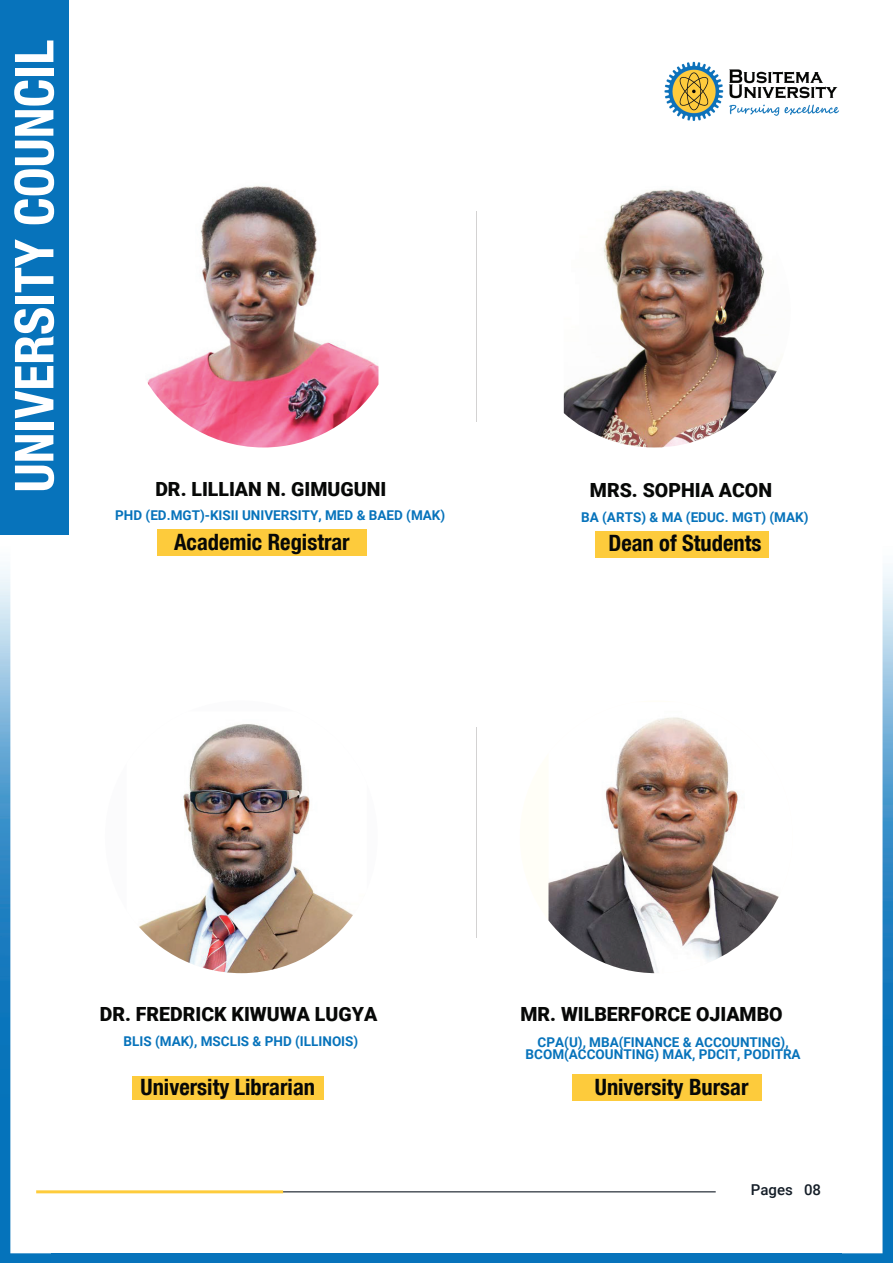
<style>
.page{position:relative;width:893px;height:1263px;background:#fff}
.page>*{position:absolute;margin:0;border:0;box-sizing:border-box;transform-origin:0 0}
.t1{font:700 condensed 53.85px "Helvetica Neue Condensed";color:#fff}
.t2{font:700 condensed 22.5px "Helvetica Neue Condensed";color:#070807}
.t3{font:900 19.5px "Roboto";color:#070807}
.t4{font:500 15px "Roboto";color:#141d27}
.t5{font:700 13.5px/12px "Roboto";color:#0773bb;text-align:center}
</style>
<div class="page">
<img style="left:0;top:534px;width:53px;height:729px">
<img style="left:841px;top:567px;width:52px;height:696px">
<div style="left:52px;top:1253px;width:789px;height:10px;background:#0773bb"></div>
<div style="left:157px;top:530px;width:209px;height:26px;background:#fdcb3c"></div>
<div style="left:595px;top:531px;width:174px;height:26px;background:#fdcb3c"></div>
<div style="left:0;top:0;width:68px;height:534px;background:#0773bb"></div>
<img style="left:664px;top:61px;width:175px;height:60px">
<img style="left:147px;top:186px;width:231px;height:261px">
<img style="left:564px;top:189px;width:213px;height:258px">
<div style="left:132px;top:1076px;width:192px;height:24px;background:#fdcb3c"></div>
<div style="left:572px;top:1074px;width:190px;height:26px;background:#fdcb3c"></div>
<div style="left:105px;top:700px;width:273px;height:273px;background:#fbfbfc;border-radius:50%"></div>
<img style="left:139px;top:724px;width:214px;height:249px">
<div style="left:520px;top:700px;width:273px;height:273px;background:#fffef7;border-radius:50%"></div>
<img style="left:548px;top:718px;width:231px;height:255px">
<hr style="left:249px;top:1191px;width:467px;height:1px;background:#141d27">
<hr style="left:36px;top:1190px;width:247px;height:3px;background:#fecc3c">
<hr style="left:476px;top:211px;width:1px;height:210px;background:#d3d2d2">
<hr style="left:476px;top:727px;width:1px;height:210px;background:#d3d2d2">
<h1 class="t1" style="left:2px;top:492px;width:454px;rotate:-90deg">UNIVERSITY COUNCIL</h1>
<h3 class="t3" style="left:155px;top:475px;width:232px">DR. LILLIAN N. GIMUGUNI</h3>
<h3 class="t3" style="left:590px;top:476px;width:184px">MRS. SOPHIA ACON</h3>
<p class="t5" style="left:115px;top:509px;width:332px">PHD (ED.MGT)-KISII UNIVERSITY, MED &amp; BAED (MAK)</p>
<p class="t5" style="left:581px;top:510px;width:229px">BA (ARTS) &amp; MA (EDUC. MGT) (MAK)</p>
<h2 class="t2" style="left:174px;top:529px;width:177px">Academic Registrar</h2>
<h2 class="t2" style="left:608px;top:530px;width:154px">Dean of Students</h2>
<h3 class="t3" style="left:100px;top:1001px;width:279px">DR. FREDRICK KIWUWA LUGYA</h3>
<h3 class="t3" style="left:520px;top:1001px;width:264px">MR. WILBERFORCE OJIAMBO</h3>
<p class="t5" style="left:124px;top:1034px;width:236px">BLIS (MAK), MSCLIS &amp; PHD (ILLINOIS)</p>
<p class="t5" style="left:526px;top:1036px;width:277px">CPA(U), MBA(FINANCE &amp; ACCOUNTING),<br>BCOM(ACCOUNTING) MAK, PDCIT, PODITRA</p>
<h2 class="t2" style="left:141px;top:1073px;width:176px">University Librarian</h2>
<h2 class="t2" style="left:595px;top:1074px;width:155px">University Bursar</h2>
<p class="t4" style="left:751px;top:1179px;width:72px">Pages 08</p>
</div>
